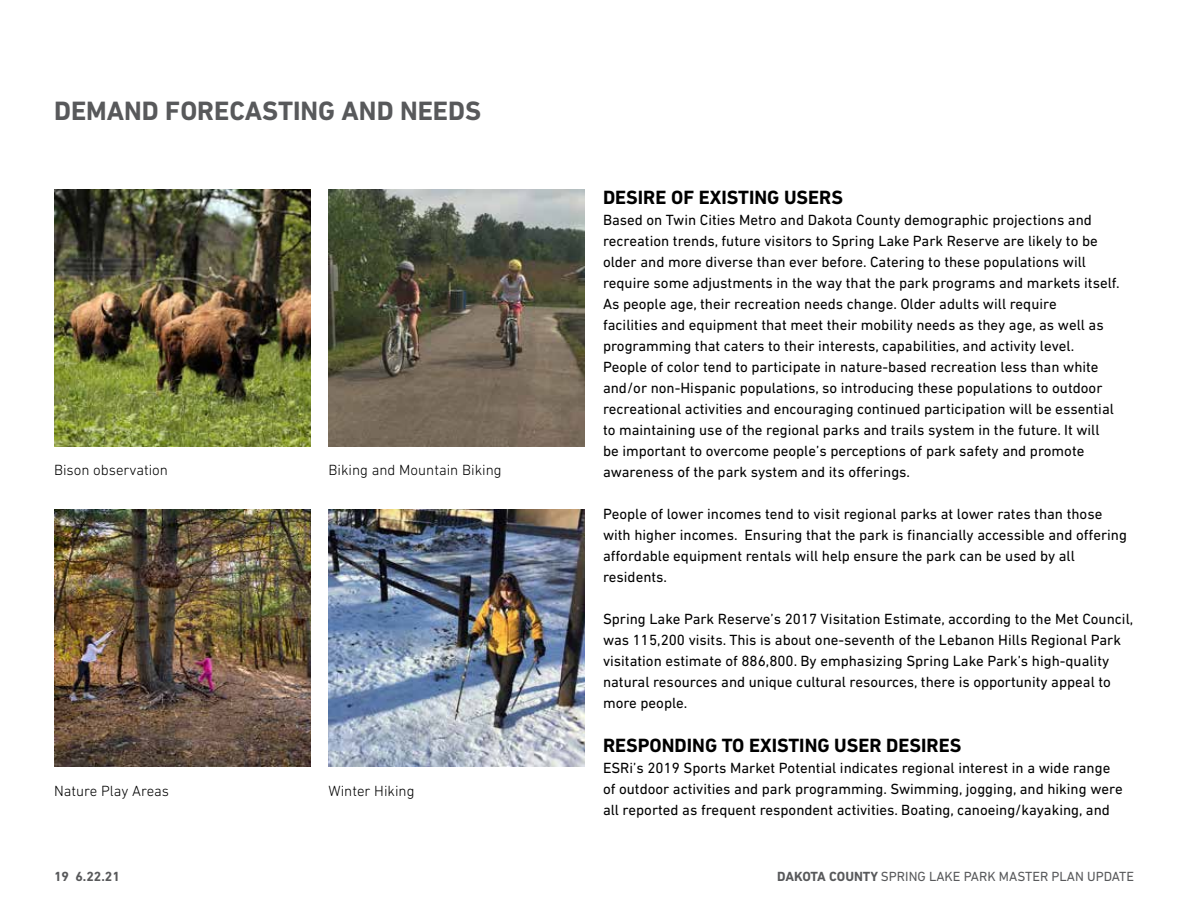
<style>
.page{position:relative;width:1188px;height:918px;background:#fff}
.page>*{position:absolute;margin:0;border:0;box-sizing:border-box;transform-origin:0 0}
.t1{font:700 27px "DIN Next LT Pro";color:#58595b}
.t2{font:700 19.5px "DIN Next LT Pro";color:#000}
.t3{font:15px/21px "DIN Next LT Pro";color:#000}
.t4{font:300 15px "DIN Next LT Pro";color:#000}
.t5{font:13.5px "DIN Next LT Pro";color:#58595b}
.t6{font:700 13.5px "DIN Next LT Pro";color:#58595b}
.s1{font-weight:700}
</style>
<div class="page">
<img style="left:54px;top:189px;width:256px;height:257px">
<img style="left:54px;top:510px;width:256px;height:257px">
<img style="left:328px;top:189px;width:257px;height:257px">
<img style="left:328px;top:510px;width:257px;height:257px">
<h1 class="t1" style="left:54px;top:95px;width:429px">DEMAND FORECASTING AND NEEDS</h1>
<p class="t4" style="left:54px;top:462px;width:116px">Bison observation</p>
<p class="t4" style="left:328px;top:462px;width:175px">Biking and Mountain Biking</p>
<p class="t4" style="left:54px;top:783px;width:117px">Nature Play Areas</p>
<p class="t4" style="left:328px;top:783px;width:88px">Winter Hiking</p>
<h2 class="t2" style="left:603px;top:186px;width:242px">DESIRE OF EXISTING USERS</h2>
<p class="t3" style="left:603px;top:209px;width:518px">Based on Twin Cities Metro and Dakota County demographic projections and recreation trends, future visitors to Spring Lake Park Reserve are likely to be older and more diverse than ever before. Catering to these populations will require some adjustments in the way that the park programs and markets itself.<br>As people age, their recreation needs change. Older adults will require<br>facilities and equipment that meet their mobility needs as they age, as well as programming that caters to their interests, capabilities, and activity level.<br>People of color tend to participate in nature-based recreation less than white and/or non-Hispanic populations, so introducing these populations to outdoor recreational activities and encouraging continued participation will be essential to maintaining use of the regional parks and trails system in the future. It will<br>be important to overcome people’s perceptions of park safety and promote awareness of the park system and its offerings.</p>
<p class="t3" style="left:603px;top:503px;width:526px">People of lower incomes tend to visit regional parks at lower rates than those with higher incomes. Ensuring that the park is financially accessible and offering affordable equipment rentals will help ensure the park can be used by all residents.</p>
<p class="t3" style="left:603px;top:608px;width:532px">Spring Lake Park Reserve’s 2017 Visitation Estimate, according to the Met Council, was 115,200 visits. This is about one-seventh of the Lebanon Hills Regional Park visitation estimate of 886,800. By emphasizing Spring Lake Park’s high-quality natural resources and unique cultural resources, there is opportunity appeal to more people.</p>
<h2 class="t2" style="left:603px;top:734px;width:360px">RESPONDING TO EXISTING USER DESIRES</h2>
<p class="t3" style="left:603px;top:757px;width:521px">ESRi’s 2019 Sports Market Potential indicates regional interest in a wide range of outdoor activities and park programming. Swimming, jogging, and hiking were all reported as frequent respondent activities. Boating, canoeing/kayaking, and</p>
<p class="t6" style="left:54px;top:869px;width:67px">19 6.22.21</p>
<p class="t5" style="left:777px;top:869px;width:358px"><span class="s1">DAKOTA COUNTY</span> SPRING LAKE PARK MASTER PLAN UPDATE</p>
</div>
